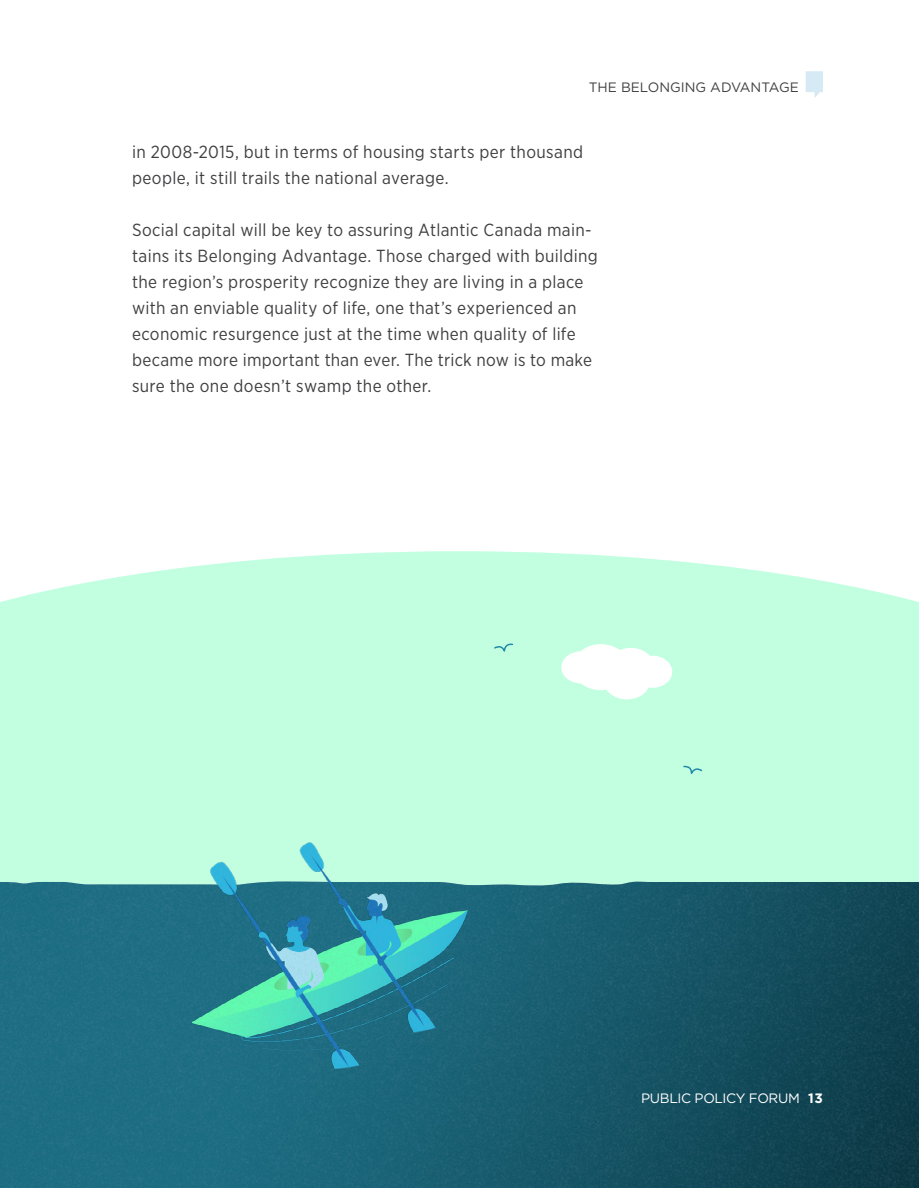
<style>
.page{position:relative;width:919px;height:1188px;background:#fff}
.page>*{position:absolute;margin:0;border:0;box-sizing:border-box;transform-origin:0 0}
.t1{font:17.6px/26px "Gotham Narrow";letter-spacing:.02em;color:#404042}
.t2{font:13.6px "Gotham";color:#404042}
.t3{font:13.6px "Gotham";letter-spacing:-.025em;color:#fff}
.s1{font-weight:700}
</style>
<div class="page">
<svg style="left:805px;top:71px;width:18px;height:27px"></svg>
<div style="left:0;top:551px;width:919px;height:329px;background:#c2ffe1"></div>
<img style="left:0;top:881px;width:919px;height:307px">
<div style="left:603px;top:661px;width:47px;height:38px;background:#fff;border-radius:50%"></div>
<div style="left:607px;top:648px;width:47px;height:38px;background:#fff;border-radius:50%"></div>
<div style="left:633px;top:656px;width:39px;height:32px;background:#fff;border-radius:50%"></div>
<div style="left:561px;top:651px;width:39px;height:32px;background:#fff;border-radius:50%"></div>
<div style="left:573px;top:644px;width:56px;height:46px;background:#fff;border-radius:50%"></div>
<img style="left:180px;top:820px;width:313px;height:252px">
<svg style="left:493px;top:643px;width:21px;height:15px"></svg>
<svg style="left:682px;top:765px;width:21px;height:10px"></svg>
<p class="t2" style="left:588px;top:78px;width:212px">THE BELONGING ADVANTAGE</p>
<p class="t1" style="left:132px;top:138px;width:453px">in 2008-2015, but in terms of housing starts per thousand people, it still trails the national average.</p>
<p class="t1" style="left:132px;top:216px;width:467px">Social capital will be key to assuring Atlantic Canada main&shy;tains its Belonging Advantage. Those charged with building the region’s prosperity recognize they are living in a place with an enviable quality of life, one that’s experienced an economic resurgence just at the time when quality of life became more important than ever. The trick now is to make sure the one doesn’t swamp the other.</p>
<p class="t3" style="left:641px;top:1089px;width:183px">PUBLIC POLICY FORUM <span class="s1">13</span></p>
</div>
